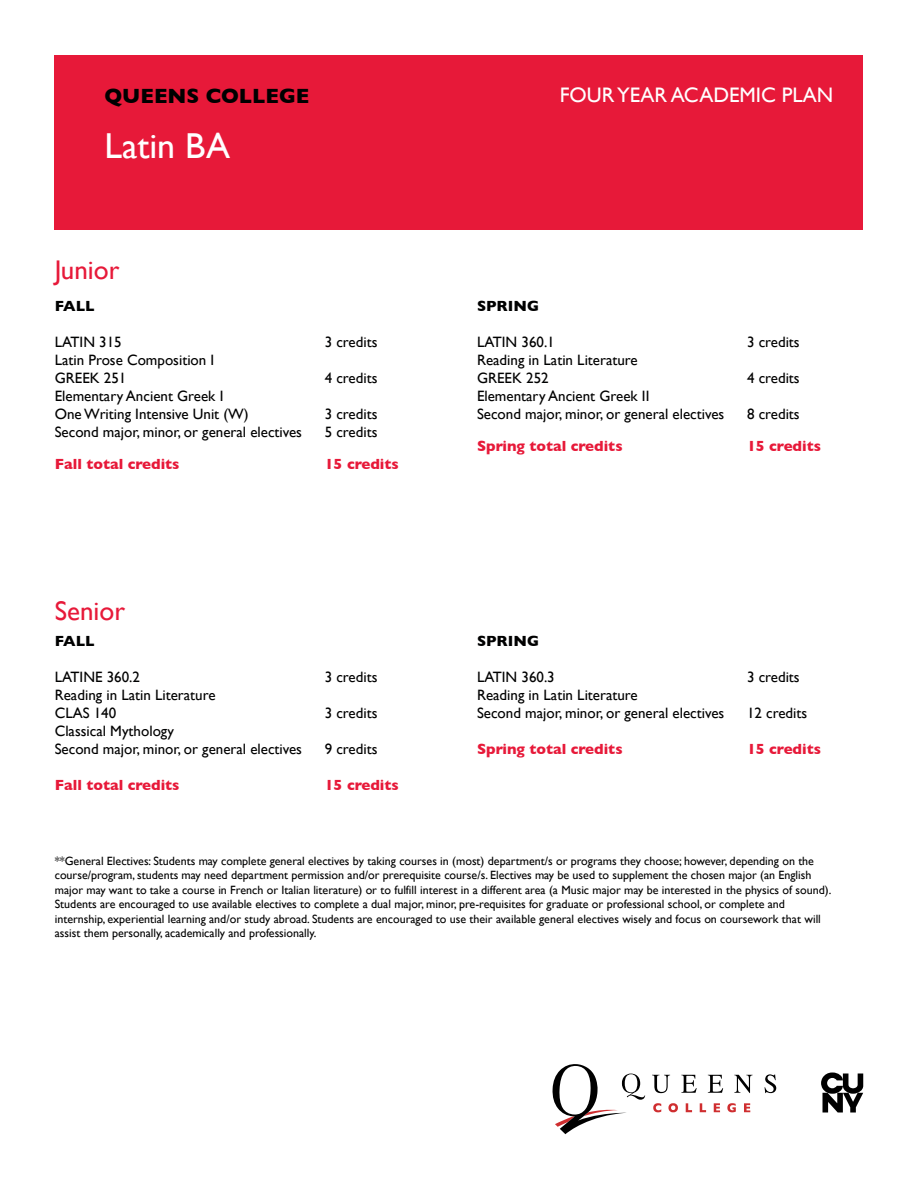
<style>
.page{position:relative;width:918px;height:1188px;background:#fff}
.page>*{position:absolute;margin:0;border:0;box-sizing:border-box;transform-origin:0 0}
.t1{font:36px "Gill Sans";color:#fff}
.t2{font:27px "Gill Sans";color:#e71939}
.t3{font:21px "Gill Sans";color:#fff}
.t4{font:700 21px "Gill Sans";color:#000}
.t5{font:15px/18px "Gill Sans";color:#000101}
.t6{font:700 15px "Gill Sans";color:#e71939}
.t7{font:700 15px "Gill Sans";color:#000101}
.t8{font:12px/14.4px "Gill Sans";color:#000101}
</style>
<div class="page">
<div style="left:55px;top:55px;width:808px;height:175px;background:#e71939"></div>
<svg style="left:653px;top:1103px;width:8px;height:9px"></svg>
<svg style="left:668px;top:1103px;width:10px;height:9px"></svg>
<svg style="left:686px;top:1103px;width:6px;height:9px"></svg>
<svg style="left:700px;top:1103px;width:6px;height:9px"></svg>
<svg style="left:714px;top:1103px;width:6px;height:9px"></svg>
<svg style="left:727px;top:1103px;width:9px;height:9px"></svg>
<svg style="left:744px;top:1103px;width:6px;height:9px"></svg>
<svg style="left:652px;top:1075px;width:18px;height:18px"></svg>
<svg style="left:681px;top:1075px;width:16px;height:18px"></svg>
<svg style="left:708px;top:1075px;width:15px;height:18px"></svg>
<svg style="left:734px;top:1075px;width:19px;height:18px"></svg>
<svg style="left:765px;top:1074px;width:11px;height:19px"></svg>
<svg style="left:552px;top:1064px;width:93px;height:70px"></svg>
<svg style="left:821px;top:1073px;width:42px;height:40px"></svg>
<h3 class="t4" style="left:104px;top:79px;width:207px">QUEENS COLLEGE</h3>
<h1 class="t1" style="left:104px;top:125px;width:127px">Latin BA</h1>
<h2 class="t2" style="left:55px;top:254px;width:66px">Junior</h2>
<p class="t7" style="left:55px;top:294px;width:41px">FALL</p>
<p class="t5" style="left:55px;top:333px;width:69px">LATIN 315</p>
<p class="t5" style="left:325px;top:333px;width:54px">3 credits</p>
<p class="t5" style="left:55px;top:351px;width:161px">Latin Prose Composition I<br>GREEK 251</p>
<p class="t5" style="left:325px;top:369px;width:54px">4 credits</p>
<p class="t5" style="left:55px;top:387px;width:196px">Elementary Ancient Greek I<br>One Writing Intensive Unit (W)</p>
<p class="t5" style="left:325px;top:405px;width:54px">3 credits</p>
<p class="t5" style="left:55px;top:423px;width:249px">Second major, minor, or general electives</p>
<p class="t5" style="left:325px;top:423px;width:54px">5 credits</p>
<p class="t6" style="left:55px;top:452px;width:126px">Fall total credits</p>
<p class="t6" style="left:325px;top:452px;width:76px">15 credits</p>
<h2 class="t2" style="left:55px;top:595px;width:72px">Senior</h2>
<p class="t7" style="left:55px;top:629px;width:41px">FALL</p>
<p class="t5" style="left:55px;top:667px;width:87px">LATINE 360.2</p>
<p class="t5" style="left:325px;top:667px;width:54px">3 credits</p>
<p class="t5" style="left:55px;top:685px;width:162px">Reading in Latin Literature<br>CLAS 140</p>
<p class="t5" style="left:325px;top:703px;width:54px">3 credits</p>
<p class="t5" style="left:55px;top:721px;width:249px">Classical Mythology<br>Second major, minor, or general electives</p>
<p class="t5" style="left:325px;top:739px;width:54px">9 credits</p>
<p class="t6" style="left:55px;top:773px;width:126px">Fall total credits</p>
<p class="t6" style="left:325px;top:773px;width:76px">15 credits</p>
<h3 class="t3" style="left:560px;top:82px;width:275px">FOUR YEAR ACADEMIC PLAN</h3>
<p class="t7" style="left:477px;top:294px;width:64px">SPRING</p>
<p class="t5" style="left:477px;top:333px;width:79px">LATIN 360.1</p>
<p class="t5" style="left:747px;top:333px;width:54px">3 credits</p>
<p class="t5" style="left:477px;top:351px;width:162px">Reading in Latin Literature<br>GREEK 252</p>
<p class="t5" style="left:747px;top:369px;width:54px">4 credits</p>
<p class="t5" style="left:477px;top:387px;width:249px">Elementary Ancient Greek II<br>Second major, minor, or general electives</p>
<p class="t5" style="left:747px;top:405px;width:54px">8 credits</p>
<p class="t6" style="left:477px;top:434px;width:147px">Spring total credits</p>
<p class="t6" style="left:747px;top:434px;width:76px">15 credits</p>
<p class="t7" style="left:477px;top:629px;width:64px">SPRING</p>
<p class="t5" style="left:477px;top:667px;width:79px">LATIN 360.3</p>
<p class="t5" style="left:747px;top:667px;width:54px">3 credits</p>
<p class="t5" style="left:477px;top:685px;width:249px">Reading in Latin Literature<br>Second major, minor, or general electives</p>
<p class="t5" style="left:747px;top:703px;width:62px">12 credits</p>
<p class="t6" style="left:477px;top:737px;width:147px">Spring total credits</p>
<p class="t6" style="left:747px;top:737px;width:76px">15 credits</p>
<p class="t8" style="left:55px;top:854px;width:778px">**General Electives: Students may complete general electives by taking courses in (most) department/s or programs they choose; however, depending on the course/program, students may need department permission and/or prerequisite course/s. Electives may be used to supplement the chosen major (an English major may want to take a course in French or Italian literature) or to fulfill interest in a different area (a Music major may be interested in the physics of sound).<br>Students are encouraged to use available electives to complete a dual major, minor, pre-requisites for graduate or professional school, or complete and internship, experiential learning and/or study abroad. Students are encouraged to use their available general electives wisely and focus on coursework that will assist them personally, academically and professionally.</p>
</div>
